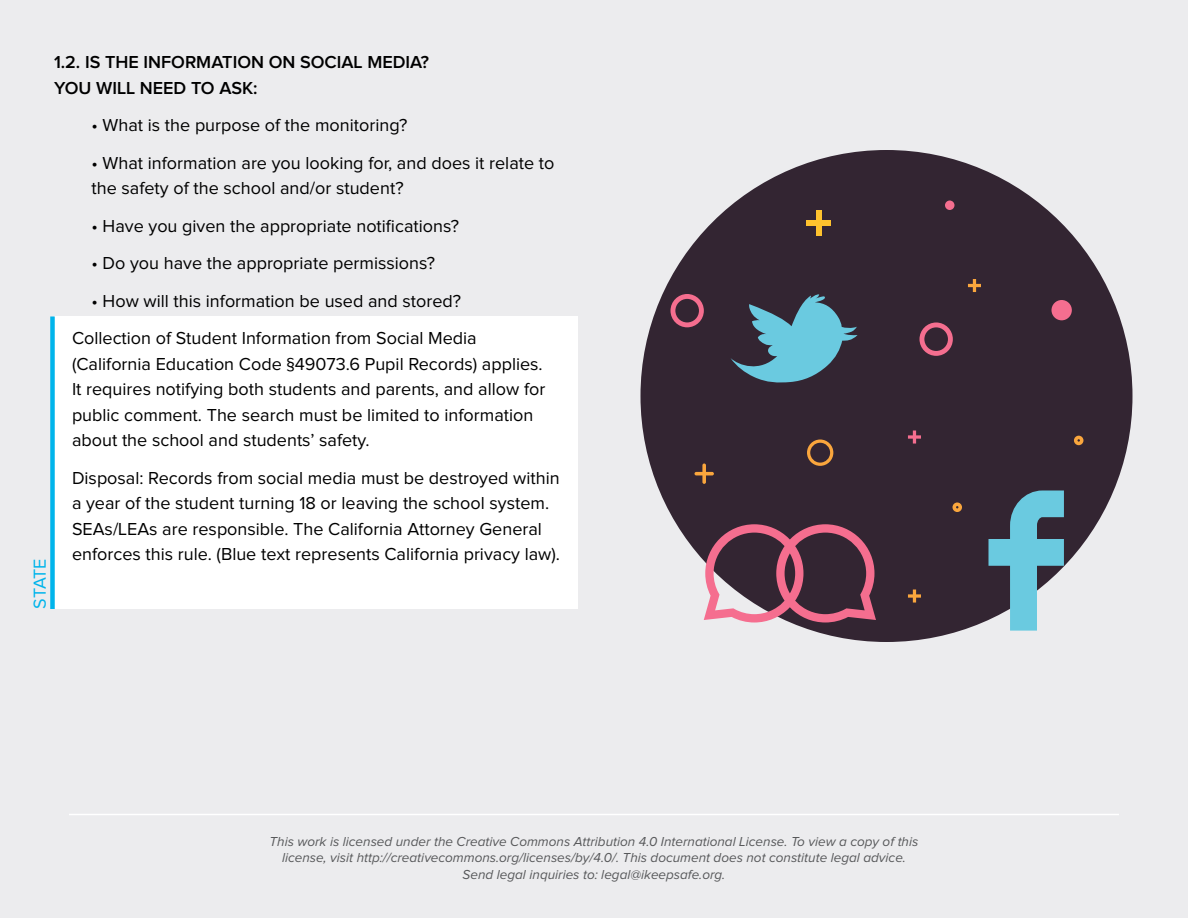
<style>
.page{position:relative;width:1188px;height:918px;background:#ececee}
.page>*{position:absolute;margin:0;border:0;box-sizing:border-box;transform-origin:0 0}
.Body_Copy{font:18px/25.5px "Proxima Nova";color:#000}
.t1{font:600 18px/25.5px "Proxima Nova";color:#000}
.t2{font:18px "Proxima Nova A";letter-spacing:-.035em;color:#00b4eb}
.t3{font:italic 13.5px/16.2px "Proxima Nova";color:#57585a;text-align:center}
</style>
<div class="page">
<hr style="left:69px;top:814px;width:1050px;height:1px;background:#fff">
<div style="left:54px;top:316px;width:524px;height:293px;background:#fff"></div>
<div style="left:640px;top:150px;width:492px;height:492px;background:#332532;border-radius:50%"></div>
<div style="left:50px;top:316px;width:5px;height:293px;background:#00b4eb"></div>
<svg style="left:731px;top:294px;width:127px;height:89px"></svg>
<svg style="left:704px;top:524px;width:172px;height:99px"></svg>
<svg style="left:952px;top:503px;width:10px;height:9px"></svg>
<svg style="left:1074px;top:436px;width:9px;height:9px"></svg>
<div style="left:816px;top:210px;width:6px;height:26px;background:#fec22e"></div>
<div style="left:807px;top:220px;width:24px;height:5px;background:#fec22e"></div>
<svg style="left:702px;top:464px;width:4px;height:20px"></svg>
<hr style="left:695px;top:472px;width:19px;height:3px;background:#faa63d;border-radius:2px">
<div style="left:1052px;top:300px;width:20px;height:20px;background:#f56e8f;border-radius:50%"></div>
<svg style="left:670px;top:294px;width:34px;height:33px"></svg>
<svg style="left:919px;top:322px;width:34px;height:34px"></svg>
<svg style="left:807px;top:440px;width:26px;height:26px"></svg>
<div style="left:945px;top:201px;width:9px;height:9px;background:#f56e8f;border-radius:50%"></div>
<svg style="left:968px;top:279px;width:13px;height:13px"></svg>
<svg style="left:908px;top:590px;width:13px;height:13px"></svg>
<svg style="left:908px;top:430px;width:13px;height:14px"></svg>
<svg style="left:988px;top:491px;width:76px;height:140px"></svg>
<p class="t2" style="left:30px;top:609px;width:52px;rotate:-90deg">STATE</p>
<p class="t1" style="left:54px;top:50px;width:377px">1.2. IS THE INFORMATION ON SOCIAL MEDIA?<br>YOU WILL NEED TO ASK:</p>
<p class="Body_Copy" style="left:92px;top:113px;width:318px">• What is the purpose of the monitoring?</p>
<p class="Body_Copy" style="left:92px;top:150px;width:465px">• What information are you looking for, and does it relate to the safety of the school and/or student?</p>
<p class="Body_Copy" style="left:92px;top:213px;width:369px">• Have you given the appropriate notifications?</p>
<p class="Body_Copy" style="left:92px;top:251px;width:345px">• Do you have the appropriate permissions?</p>
<p class="Body_Copy" style="left:92px;top:288px;width:371px">• How will this information be used and stored?</p>
<p class="Body_Copy" style="left:72px;top:326px;width:475px">Collection of Student Information from Social Media (California Education Code §49073.6 Pupil Records) applies.<br>It requires notifying both students and parents, and allow for public comment. The search must be limited to information about the school and students’ safety.</p>
<p class="Body_Copy" style="left:72px;top:465px;width:490px">Disposal: Records from social media must be destroyed within a year of the student turning 18 or leaving the school system.<br>SEAs/LEAs are responsible. The California Attorney General enforces this rule. (Blue text represents California privacy law).</p>
<p class="t3" style="left:270px;top:834px;width:650px">This work is licensed under the Creative Commons Attribution 4.0 International License. To view a copy of this license, visit http://creativecommons.org/licenses/by/4.0/. This document does not constitute legal advice.<br>Send legal inquiries to: legal@ikeepsafe.org.</p>
</div>
